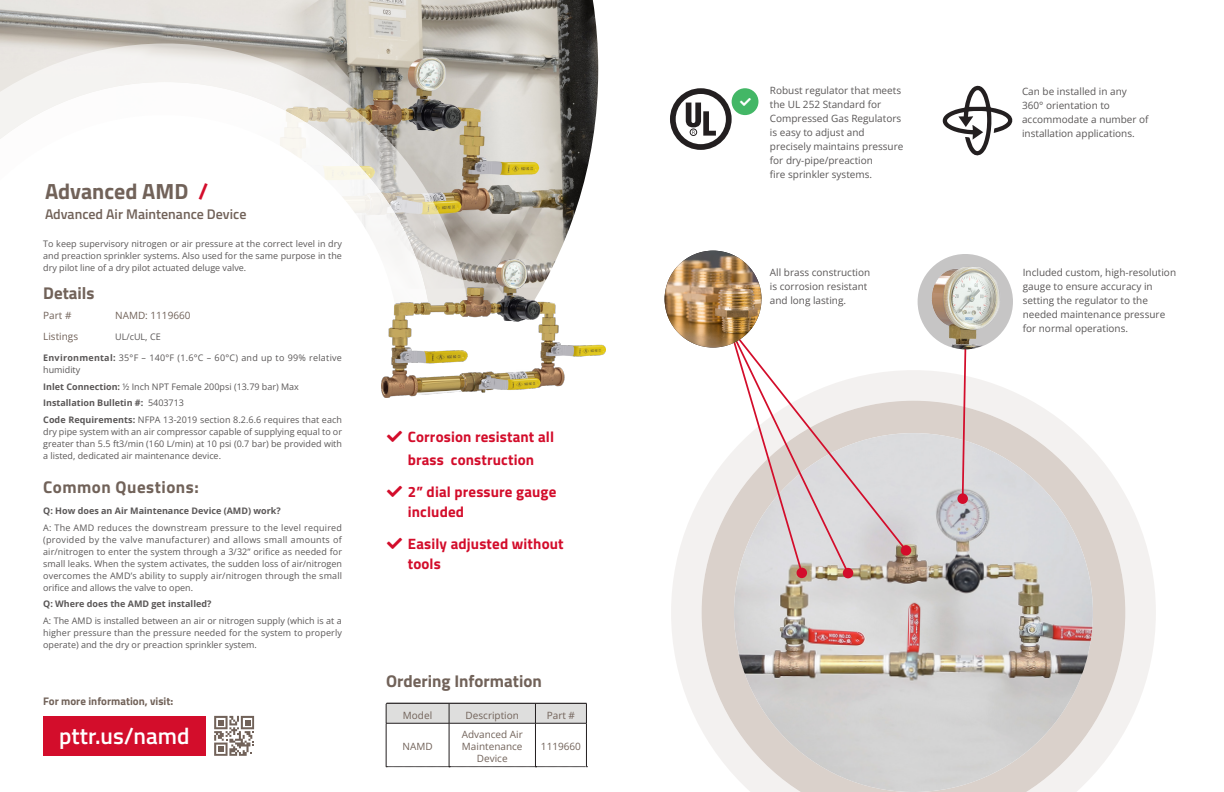
<style>
.page{position:relative;width:1224px;height:792px;background:#fff}
.page>*{position:absolute;margin:0;border:0;box-sizing:border-box;transform-origin:0 0}
.t1{font:600 23px "Titillium";color:#fff}
.t2{font:700 22px "Titillium";color:#716259}
.Sub_small_Primary{font:700 17px "Titillium";color:#716259}
.Sub_small_Primary-2{font:700 17px "Titillium";letter-spacing:.03em;color:#716259}
.BodyCopy_Dark{font:700 17px "Titillium";color:#716259}
.t3{font:700 15px/20px "Titillium";letter-spacing:.01em;color:#d30d2b}
.t4{font:600 14px "Titillium";color:#716259}
.t5{font:700 11px "Titillium";color:#716259}
.BodyCopy_Dark-2{font:10px/14px "Open Sans";color:#5a5757}
.BodyCopy_Dark-3{font:10px/12px "Open Sans";color:#716259;text-align:center}
.BodyCopy_Dark-4{font:9px/12px "Open Sans";color:#5a5757;text-align:justify}
.BodyCopy_Dark-5{font:700 9px "Open Sans";color:#5a5757}
.BodyCopy_Dark-6{font:9px/12px "Open Sans";letter-spacing:.025em;color:#5a5757}
.s1{color:#d30d2b}
.s2{font-weight:700}
.s3{font-weight:400}
</style>
<div class="page">
<img style="left:0;top:0;width:598px;height:259px">
<svg style="left:0;top:43px;width:471px;height:216px"></svg>
<svg style="left:0;top:82px;width:432px;height:177px"></svg>
<svg style="left:0;top:115px;width:400px;height:283px"></svg>
<svg style="left:671px;top:370px;width:485px;height:422px"></svg>
<img style="left:381px;top:259px;width:225px;height:138px">
<svg style="left:386px;top:767px;width:201px;height:1px"></svg>
<svg style="left:386px;top:704px;width:201px;height:19px;background:#d8d8d7"></svg>
<hr style="left:386px;top:723px;width:63px;height:1px;background:#231f20">
<hr style="left:386px;top:723px;width:1px;height:44px;background:#231f20">
<hr style="left:449px;top:723px;width:86px;height:1px;background:#231f20">
<hr style="left:449px;top:723px;width:1px;height:44px;background:#231f20">
<hr style="left:535px;top:723px;width:52px;height:1px;background:#231f20">
<hr style="left:535px;top:723px;width:1px;height:44px;background:#231f20">
<hr style="left:586px;top:723px;width:1px;height:44px;background:#231f20">
<div style="left:43px;top:716px;width:162px;height:40px;background:#d30d2b"></div>
<svg style="left:214px;top:716px;width:40px;height:40px"></svg>
<svg style="left:961px;top:349px;width:6px;height:146px"></svg>
<div style="left:957px;top:493px;width:11px;height:11px;background:#d30d2b;border-radius:50%"></div>
<svg style="left:850px;top:370px;width:59px;height:183px"></svg>
<div style="left:901px;top:545px;width:10px;height:11px;background:#d30d2b;border-radius:50%"></div>
<div style="left:843px;top:568px;width:10px;height:10px;background:#d30d2b;border-radius:50%"></div>
<svg style="left:728px;top:340px;width:122px;height:235px"></svg>
<div style="left:797px;top:568px;width:10px;height:10px;background:#d30d2b;border-radius:50%"></div>
<div style="left:732px;top:88px;width:26px;height:27px;background:#43b766;border-radius:50%"></div>
<svg style="left:670px;top:88px;width:62px;height:62px"></svg>
<div style="left:690px;top:129px;width:7px;height:7px;border:1px solid #231f20;border-radius:50%"></div>
<svg style="left:942px;top:85px;width:71px;height:71px"></svg>
<hr style="left:387px;top:703px;width:200px;height:1px;background:#231f20">
<div style="left:918px;top:254px;width:95px;height:95px;background:#c6c5c5;border-radius:50%"></div>
<img style="left:665px;top:251px;width:97px;height:97px;border-radius:48px">
<img style="left:918px;top:267px;width:95px;height:82px">
<p class="t2" style="left:45px;top:175px;width:165px">Advanced AMD <span class="s1">/</span></p>
<p class="t4" style="left:45px;top:204px;width:203px">Advanced Air Maintenance Device</p>
<p class="BodyCopy_Dark-4" style="left:43px;top:237px;width:300px">To keep supervisory nitrogen or air pressure at the correct level in dry and preaction sprinkler systems. Also used for the same purpose in the dry pilot line of a dry pilot actuated deluge valve.</p>
<p class="BodyCopy_Dark" style="left:43px;top:280px;width:53px">Details</p>
<p class="BodyCopy_Dark-3" style="left:43px;top:309px;width:30px">Part #</p>
<p class="BodyCopy_Dark-3" style="left:115px;top:309px;width:77px">NAMD: 1119660</p>
<p class="BodyCopy_Dark-3" style="left:43px;top:330px;width:36px">Listings</p>
<p class="BodyCopy_Dark-4" style="left:115px;top:331px;width:47px">UL/cUL, CE</p>
<p class="BodyCopy_Dark-6" style="left:43px;top:352px;width:300px"><span class="s2">Environmental:</span> 35°F – 140°F (1.6°C – 60°C) and up to 99% relative humidity</p>
<p class="BodyCopy_Dark-4" style="left:43px;top:380px;width:257px"><span class="s2">Inlet Connection:</span> ½ Inch NPT Female 200psi (13.79 bar) Max</p>
<p class="BodyCopy_Dark-5" style="left:43px;top:397px;width:142px">Installation Bulletin #: <span class="s3">5403713</span></p>
<p class="BodyCopy_Dark-4" style="left:43px;top:413px;width:300px"><span class="s2">Code Requirements:</span> NFPA 13-2019 section 8.2.6.6 requires that each dry pipe system with an air compressor capable of supplying equal to or greater than 5.5 ft3/min (160 L/min) at 10 psi (0.7 bar) be provided with a listed, dedicated air maintenance device.</p>
<p class="Sub_small_Primary-2" style="left:43px;top:474px;width:157px">Common Questions:</p>
<p class="BodyCopy_Dark-5" style="left:43px;top:505px;width:239px">Q: How does an Air Maintenance Device (AMD) work?</p>
<p class="BodyCopy_Dark-4" style="left:43px;top:521px;width:300px">A: The AMD reduces the downstream pressure to the level required (provided by the valve manufacturer) and allows small amounts of air/nitrogen to enter the system through a 3/32” orifice as needed for small leaks. When the system activates, the sudden loss of air/nitrogen overcomes the AMD’s ability to supply air/nitrogen through the small orifice and allows the valve to open.</p>
<p class="BodyCopy_Dark-5" style="left:43px;top:598px;width:170px">Q: Where does the AMD get installed?</p>
<p class="BodyCopy_Dark-4" style="left:43px;top:614px;width:300px">A: The AMD is installed between an air or nitrogen supply (which is at a higher pressure than the pressure needed for the system to properly operate) and the dry or preaction sprinkler system.</p>
<p class="t5" style="left:43px;top:693px;width:132px">For more information, visit:</p>
<p class="t1" style="left:59px;top:718px;width:132px">pttr.us/namd</p>
<p class="t3" style="left:408px;top:424px;width:148px;line-height:23.3px">Corrosion resistant all brass construction</p>
<p class="t3" style="left:408px;top:481px;width:150px">2” dial pressure gauge included</p>
<p class="t3" style="left:408px;top:533px;width:157px">Easily adjusted without tools</p>
<p class="Sub_small_Primary" style="left:386px;top:668px;width:157px">Ordering Information</p>
<p class="BodyCopy_Dark-3" style="left:403px;top:709px;width:31px">Model</p>
<p class="BodyCopy_Dark-3" style="left:466px;top:709px;width:55px">Description</p>
<p class="BodyCopy_Dark-3" style="left:547px;top:709px;width:30px">Part #</p>
<p class="BodyCopy_Dark-3" style="left:403px;top:740px;width:32px">NAMD</p>
<p class="BodyCopy_Dark-3" style="left:462px;top:728px;width:63px">Advanced Air<br>Maintenance<br>Device</p>
<p class="BodyCopy_Dark-3" style="left:541px;top:740px;width:42px">1119660</p>
<p class="BodyCopy_Dark-2" style="left:770px;top:83px;width:135px">Robust regulator that meets the UL 252 Standard for<br>Compressed Gas Regulators is easy to adjust and precisely maintains pressure for dry-pipe/preaction<br>fire sprinkler systems.</p>
<p class="BodyCopy_Dark-2" style="left:1022px;top:84px;width:128px">Can be installed in any<br>360° orientation to accommodate a number of installation applications.</p>
<p class="BodyCopy_Dark-2" style="left:770px;top:265px;width:102px">All brass construction is corrosion resistant and long lasting.</p>
<p class="BodyCopy_Dark-2" style="left:1023px;top:265px;width:155px">Included custom, high-resolution gauge to ensure accuracy in setting the regulator to the needed maintenance pressure for normal operations.</p>
</div>
